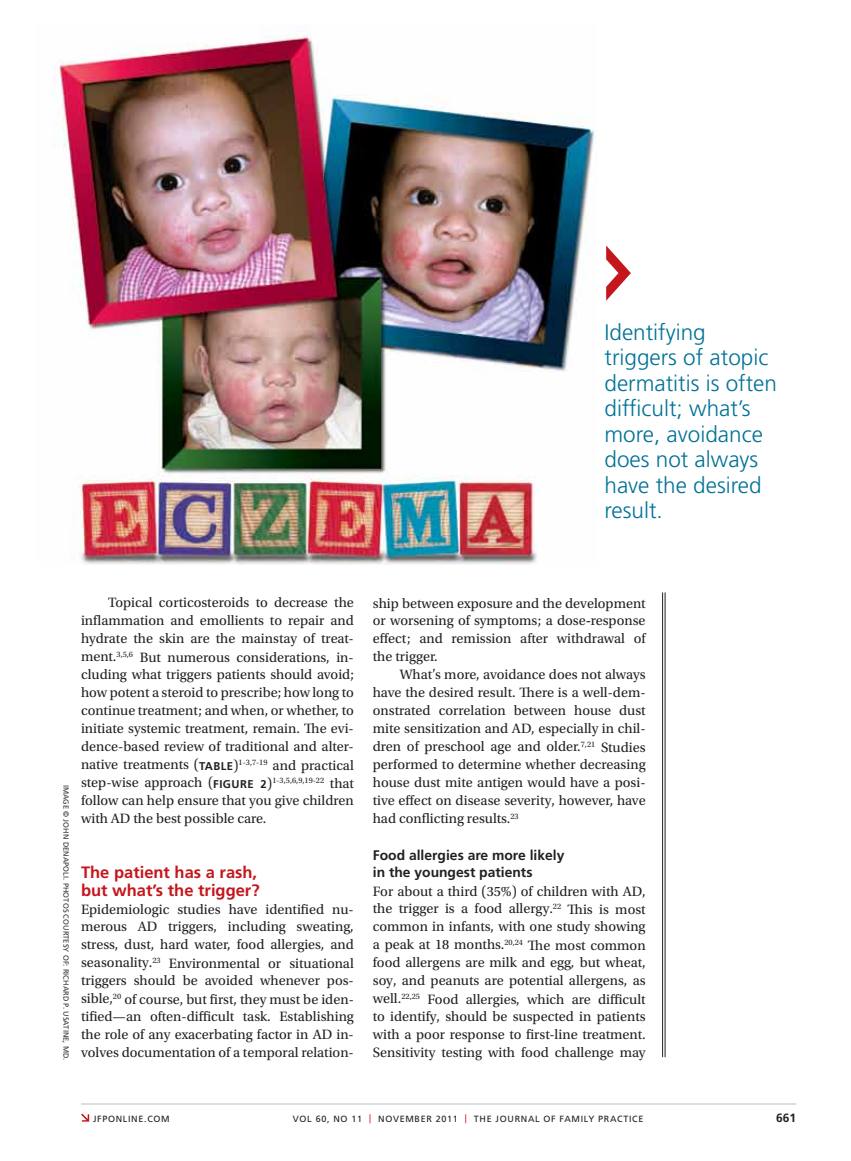
<style>
.page{position:relative;width:851px;height:1161px;background:#fff}
.page>*{position:absolute;margin:0;border:0;box-sizing:border-box;transform-origin:0 0}
.t1{font:300 22.5px/25.5px "Frutiger LT Std";color:#007296}
.t2{font:700 16.5px/18px "Frutiger LT Std";color:#c4161c}
.t3{font:14.25px/18px "Utopia Std";color:#231f20;text-align:justify}
.t4{font:700 13.8px/18px "Frutiger LT Std";color:#231f20}
.t5{font:700 12px "Frutiger LT Std";color:#231f20}
.t6{font:9px "Frutiger LT Std";letter-spacing:.075em;color:#231f20}
.t7{font:7.5px "Frutiger LT Std";letter-spacing:.01em;color:#333132}
.s1{font-family:"Frutiger LT Std";font-weight:700;font-size:11.25px}
.s2{font-weight:700;font-style:italic}
.s3{font-style:italic}
.s4{color:#c4161c}
</style>
<div class="page">
<svg style="left:81px;top:1114px;width:8px;height:8px"></svg>
<hr style="left:81px;top:1104px;width:715px;height:1px;background:#bcbec0">
<svg style="left:606px;top:246px;width:25px;height:55px"></svg>
<hr style="left:664px;top:592px;width:1px;height:465px;background:#231f20">
<hr style="left:662px;top:592px;width:1px;height:465px;background:#231f20">
<img style="left:53px;top:26px;width:542px;height:539px">
<h1 class="t1" style="left:604px;top:320px;width:174px">Identifying triggers of atopic dermatitis is often difficult; what’s more, avoidance does not always have the desired result.</h1>
<p class="t7" style="left:71px;top:785px;width:277px;rotate:90deg">I MAGE © JOHN DENAPOLI. PHOTOS COURTESY OF: RICHARD P. USATINE, M D.</p>
<p class="t3" style="left:81px;top:594px;width:274px;text-indent:27px">Topical corticosteroids to decrease the inflammation and emollients to repair and hydrate the skin are the mainstay of treat&shy;ment.<sup>3,5,6</sup> But numerous considerations, in&shy;cluding what triggers patients should avoid; how potent a steroid to prescribe; how long to continue treatment; and when, or whether, to initiate systemic treatment, remain. The evi&shy;dence-based review of traditional and alter&shy;native treatments (<span class="s1">TABLE</span>)<sup>1-3,7-19</sup> and practical step-wise approach (<span class="s1">FIGURE 2</span>)<sup>1-3,5,6,9,19-22</sup> that follow can help ensure that you give children with AD the best possible care.</p>
<p class="t2" style="left:81px;top:863px;width:180px">The patient has a rash, but what’s the trigger?</p>
<p class="t3" style="left:81px;top:900px;width:274px">Epidemiologic studies have identified nu&shy;merous AD triggers, including sweating, stress, dust, hard water, food allergies, and seasonality.<sup>23</sup> Environmental or situational triggers should be avoided whenever pos&shy;sible,<sup>20</sup> of course, but first, they must be iden&shy;tified—an often-difficult task. Establishing the role of any exacerbating factor in AD in&shy;volves documentation of a temporal relation-</p>
<p class="t3" style="left:373px;top:594px;width:274px">ship between exposure and the development or worsening of symptoms; a dose<span class="s2">-</span>response effect; and remission after withdrawal of the trigger.</p>
<p class="t3" style="left:373px;top:666px;width:274px;text-indent:27px">What’s more, avoidance does not always have the desired result. There is a well-dem&shy;onstrated correlation between house dust mite sensitization and AD, especially in chil&shy;dren of preschool age and older.<sup>7,21</sup> Studies performed to determine whether decreasing house dust mite antigen would have a posi&shy;tive effect on disease severity, however, have had conflicting results.<sup>23</sup></p>
<p class="t4" style="left:373px;top:846px;width:193px">Food allergies are more likely in the youngest patients</p>
<p class="t3" style="left:373px;top:882px;width:274px">For about a third (35%) of children with AD, the trigger is a food allergy.<sup>22</sup> This is most common in infants, with one study showing a peak at 18 months.<sup>20,24</sup> The most common food allergens are milk and egg<span class="s3">,</span> but wheat, soy, and peanuts are potential allergens, as well.<sup>22,25</sup> Food allergies, which are difficult to identify, should be suspected in patients with a poor response to first-line treatment.<br>Sensitivity testing with food challenge may</p>
<p class="t6" style="left:93px;top:1113px;width:78px">JFPONLINE.COM</p>
<p class="t6" style="left:293px;top:1113px;width:352px">VOL 60, NO 11 <span class="s4">|</span> NOVEM BER 2011 <span class="s4">|</span> THE JOURNAL OF FAMILY PRACTICE</p>
<p class="t5" style="left:776px;top:1111px;width:22px">661</p>
</div>
